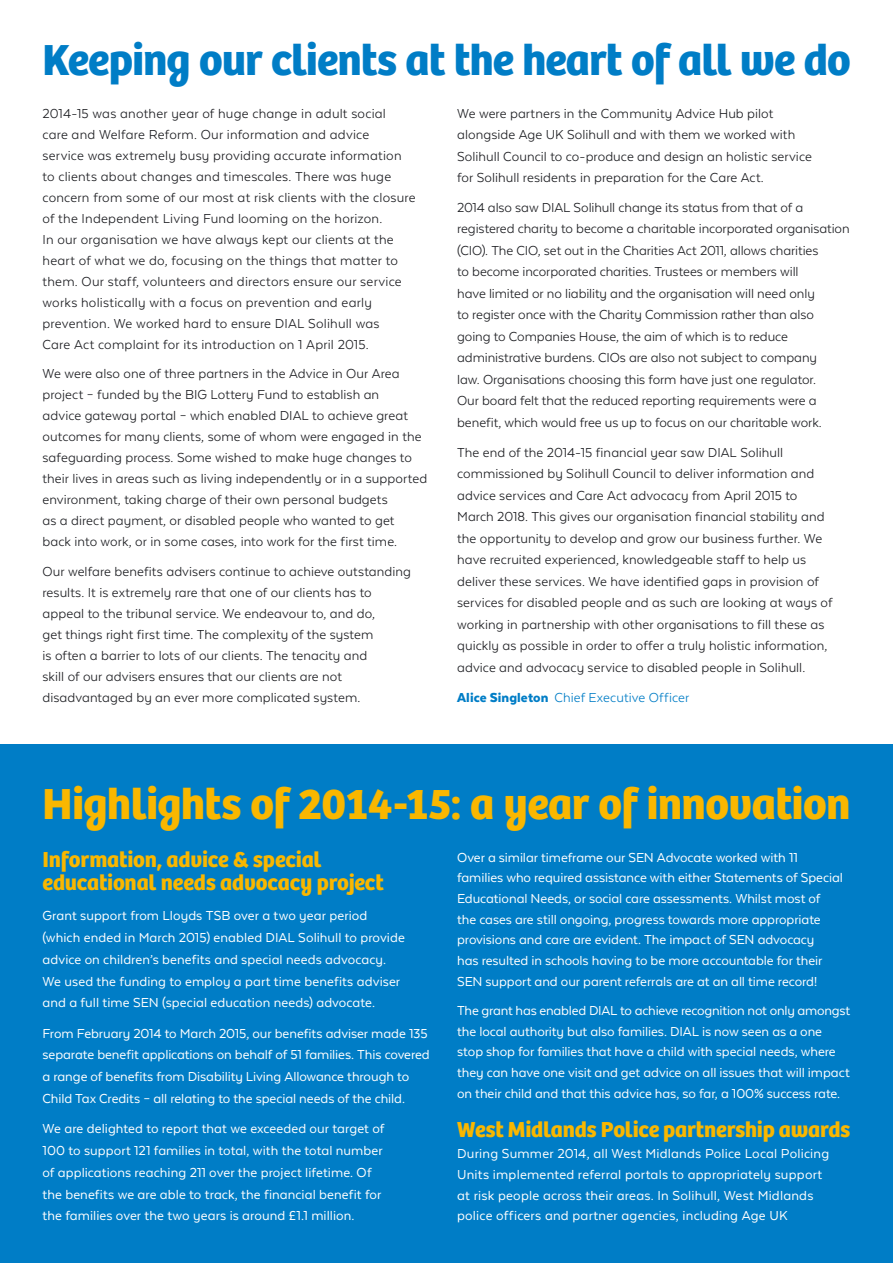
<style>
.page{position:relative;width:893px;height:1263px;background:#fff}
.page>*{position:absolute;margin:0;border:0;box-sizing:border-box;transform-origin:0 0}
.t1{font:700 45px "Bree";letter-spacing:-.01em;color:#f9b700}
.t2{font:700 45px "Bree";letter-spacing:-.02em;color:#007dc6}
.t3{font:700 22.5px/23.2px "Bree";letter-spacing:-.01em;color:#f9b700}
.t4{font:15px/21px "Texta Alt";letter-spacing:.005em;color:#1b1c20}
.t5{font:15px/21.8px "Texta Alt";letter-spacing:-.005em;color:#fff}
.t6{font:15px/20.9px "Texta Alt";letter-spacing:.015em;color:#fff}
.t7{font:15px "Texta Alt";letter-spacing:.005em;color:#007dc6}
.s1{font-weight:900}
</style>
<div class="page">
<div style="left:0;top:744px;width:893px;height:519px;background:#007dc6"></div>
<h1 class="t2" style="left:43px;top:33px;width:809px">Keeping our clients at the heart of all we do</h1>
<p class="t4" style="left:43px;top:102px;width:375px">2014-15 was another year of huge change in adult social<br>care and Welfare Reform. Our information and advice<br>service was extremely busy providing accurate information to clients about changes and timescales. There was huge concern from some of our most at risk clients with the closure of the Independent Living Fund looming on the horizon.<br>In our organisation we have always kept our clients at the heart of what we do, focusing on the things that matter to them. Our staff, volunteers and directors ensure our service works holistically with a focus on prevention and early prevention. We worked hard to ensure DIAL Solihull was<br>Care Act complaint for its introduction on 1 April 2015.</p>
<p class="t4" style="left:43px;top:363px;width:386px">We were also one of three partners in the Advice in Our Area project – funded by the BIG Lottery Fund to establish an<br>advice gateway portal – which enabled DIAL to achieve great outcomes for many clients, some of whom were engaged in the safeguarding process. Some wished to make huge changes to their lives in areas such as living independently or in a supported environment, taking charge of their own personal budgets<br>as a direct payment, or disabled people who wanted to get<br>back into work, or in some cases, into work for the first time.</p>
<p class="t4" style="left:43px;top:560px;width:370px">Our welfare benefits advisers continue to achieve outstanding results. It is extremely rare that one of our clients has to appeal to the tribunal service. We endeavour to, and do,<br>get things right first time. The complexity of the system<br>is often a barrier to lots of our clients. The tenacity and<br>skill of our advisers ensures that our clients are not disadvantaged by an ever more complicated system.</p>
<p class="t4" style="left:457px;top:102px;width:356px;line-height:21.5px">We were partners in the Community Advice Hub pilot alongside Age UK Solihull and with them we worked with Solihull Council to co-produce and design an holistic service for Solihull residents in preparation for the Care Act.</p>
<p class="t4" style="left:457px;top:197px;width:394px;line-height:21.5px">2014 also saw DIAL Solihull change its status from that of a registered charity to become a charitable incorporated organisation (CIO). The CIO, set out in the Charities Act 2011, allows charities<br>to become incorporated charities. Trustees or members will<br>have limited or no liability and the organisation will need only<br>to register once with the Charity Commission rather than also going to Companies House, the aim of which is to reduce administrative burdens. CIOs are also not subject to company<br>law. Organisations choosing this form have just one regulator.<br>Our board felt that the reduced reporting requirements were a benefit, which would free us up to focus on our charitable work.</p>
<p class="t4" style="left:457px;top:441px;width:377px;line-height:21.5px">The end of the 2014-15 financial year saw DIAL Solihull commissioned by Solihull Council to deliver information and advice services and Care Act advocacy from April 2015 to March 2018. This gives our organisation financial stability and the opportunity to develop and grow our business further. We have recruited experienced, knowledgeable staff to help us deliver these services. We have identified gaps in provision of services for disabled people and as such are looking at ways of working in partnership with other organisations to fill these as quickly as possible in order to offer a truly holistic information, advice and advocacy service to disabled people in Solihull.</p>
<p class="t7" style="left:457px;top:689px;width:234px"><span class="s1">Alice Singleton</span> Chief Executive Officer</p>
<h1 class="t1" style="left:43px;top:777px;width:809px">Highlights of 2014-15: a year of innovation</h1>
<p class="t5" style="left:457px;top:847px;width:387px;line-height:20.7px">Over a similar timeframe our SEN Advocate worked with 11 families who required assistance with either Statements of Special Educational Needs, or social care assessments. Whilst most of the cases are still ongoing, progress towards more appropriate provisions and care are evident. The impact of SEN advocacy<br>has resulted in schools having to be more accountable for their SEN support and our parent referrals are at an all time record!</p>
<p class="t5" style="left:457px;top:1000px;width:395px;line-height:20.7px">The grant has enabled DIAL to achieve recognition not only amongst the local authority but also families. DIAL is now seen as a one stop shop for families that have a child with special needs, where they can have one visit and get advice on all issues that will impact on their child and that this advice has, so far, a 100% success rate.</p>
<h2 class="t3" style="left:457px;top:1118px;width:395px">West Midlands Police partnership awards</h2>
<p class="t6" style="left:457px;top:1143px;width:374px">During Summer 2014, all West Midlands Police Local Policing Units implemented referral portals to appropriately support at risk people across their areas. In Solihull, West Midlands police officers and partner agencies, including Age UK</p>
<h2 class="t3" style="left:43px;top:848px;width:343px">Information, advice &amp; special educational needs advocacy project</h2>
<p class="t5" style="left:43px;top:905px;width:364px">Grant support from Lloyds TSB over a two year period (which ended in March 2015) enabled DIAL Solihull to provide advice on children’s benefits and special needs advocacy.<br>We used the funding to employ a part time benefits adviser and a full time SEN (special education needs) advocate.</p>
<p class="t5" style="left:43px;top:1022px;width:389px">From February 2014 to March 2015, our benefits adviser made 135 separate benefit applications on behalf of 51 families. This covered a range of benefits from Disability Living Allowance through to Child Tax Credits – all relating to the special needs of the child.</p>
<p class="t5" style="left:43px;top:1118px;width:343px">We are delighted to report that we exceeded our target of 100 to support 121 families in total, with the total number of applications reaching 211 over the project lifetime. Of the benefits we are able to track, the financial benefit for the families over the two years is around £1.1 million.</p>
</div>
